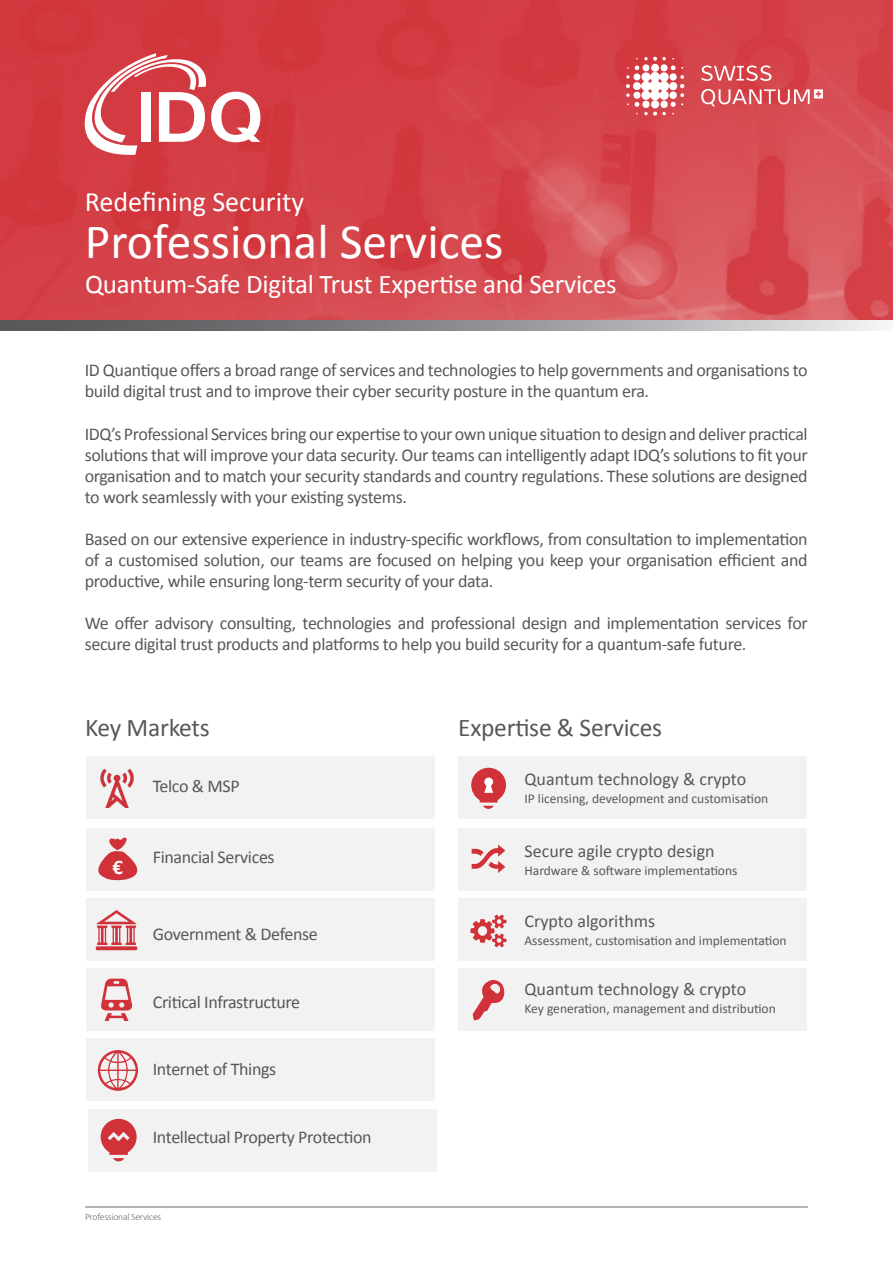
<style>
.page{position:relative;width:893px;height:1263px;background:#fff}
.page>*{position:absolute;margin:0;border:0;box-sizing:border-box;transform-origin:0 0}
.t1{font:49.5px "Calibri";color:#fff}
.t2{font:28.05px "Calibri";color:#fff}
.t3{font:27px "Calibri";letter-spacing:-.01em;color:#fff}
.t4{font:25.5px "Calibri";letter-spacing:-.01em;color:#57585a}
.t5{font:700 20.7px "Calibri";color:#fff}
.t6{font:18px/21px "Calibri";letter-spacing:-.02em;color:#57585a}
.t7{font:18px "Calibri";color:#57585a}
.t8{font:13.5px "Calibri";color:#57585a}
.t9{font:300 9.75px "Calibri";letter-spacing:-.025em;color:#6c6d70}
</style>
<div class="page">
<div style="left:88px;top:1109px;width:349px;height:62px;background:#f2f2f3"></div>
<div style="left:86px;top:1038px;width:348px;height:63px;background:#f2f2f3"></div>
<img style="left:0;top:0;width:893px;height:321px">
<svg style="left:85px;top:53px;width:175px;height:102px"></svg>
<svg style="left:0;top:321px;width:885px;height:10px;background:#919295"></svg>
<svg style="left:701px;top:65px;width:70px;height:16px"></svg>
<svg style="left:701px;top:89px;width:122px;height:18px"></svg>
<svg style="left:626px;top:56px;width:59px;height:60px"></svg>
<hr style="left:85px;top:1206px;width:723px;height:1px;background:#6c6d70">
<div style="left:458px;top:828px;width:348px;height:63px;background:#f2f2f3"></div>
<div style="left:458px;top:898px;width:348px;height:63px;background:#f2f2f3"></div>
<div style="left:458px;top:968px;width:348px;height:63px;background:#f2f2f3"></div>
<div style="left:458px;top:756px;width:348px;height:63px;background:#f2f2f3"></div>
<div style="left:86px;top:828px;width:348px;height:63px;background:#f2f2f3"></div>
<div style="left:86px;top:898px;width:348px;height:63px;background:#f2f2f3"></div>
<div style="left:86px;top:968px;width:348px;height:63px;background:#f2f2f3"></div>
<div style="left:86px;top:756px;width:348px;height:63px;background:#f2f2f3"></div>
<svg style="left:96px;top:946px;width:41px;height:4px"></svg>
<svg style="left:97px;top:910px;width:39px;height:35px"></svg>
<svg style="left:98px;top:837px;width:40px;height:43px"></svg>
<img style="left:100px;top:768px;width:34px;height:39px">
<svg style="left:101px;top:979px;width:31px;height:42px"></svg>
<svg style="left:473px;top:980px;width:31px;height:40px"></svg>
<svg style="left:98px;top:1050px;width:40px;height:41px"></svg>
<svg style="left:101px;top:1119px;width:36px;height:42px"></svg>
<svg style="left:471px;top:767px;width:35px;height:42px"></svg>
<svg style="left:470px;top:914px;width:36px;height:33px"></svg>
<svg style="left:472px;top:844px;width:33px;height:29px"></svg>
<p class="t2" style="left:85px;top:184px;width:221px">Redefining Security</p>
<p class="t1" style="left:85px;top:210px;width:420px">Professional Services</p>
<p class="t3" style="left:85px;top:267px;width:533px">Quantum-Safe Digital Trust Expertise and Services</p>
<p class="t6" style="left:85px;top:360px;width:724px">ID Quantique offers a broad range of services and technologies to help governments and organisations to build digital trust and to improve their cyber security posture in the quantum era.</p>
<p class="t6" style="left:85px;top:423px;width:724px;text-align:justify">IDQ’s Professional Services bring our expertise to your own unique situation to design and deliver practical solutions that will improve your data security. Our teams can intelligently adapt IDQ’s solutions to fit your organisation and to match your security standards and country regulations. These solutions are designed to work seamlessly with your existing systems.</p>
<p class="t6" style="left:85px;top:528px;width:724px;text-align:justify">Based on our extensive experience in industry-specific workflows, from consultation to implementation of a customised solution, our teams are focused on helping you keep your organisation efficient and productive, while ensuring long-term security of your data.</p>
<p class="t6" style="left:85px;top:613px;width:724px">We offer advisory consulting, technologies and professional design and implementation services for secure digital trust products and platforms to help you build security for a quantum-safe future.</p>
<p class="t4" style="left:85px;top:711px;width:126px">Key Markets</p>
<p class="t6" style="left:153px;top:776px;width:88px">Telco &amp; MSP</p>
<p class="t5" style="left:113px;top:853px;width:12px">€</p>
<p class="t6" style="left:153px;top:847px;width:123px">Financial Services</p>
<p class="t6" style="left:153px;top:923px;width:166px">Government &amp; Defense</p>
<p class="t6" style="left:153px;top:991px;width:149px">Critical Infrastructure</p>
<p class="t6" style="left:153px;top:1059px;width:125px">Internet of Things</p>
<p class="t6" style="left:153px;top:1127px;width:220px">Intellectual Property Protection</p>
<p class="t9" style="left:85px;top:1211px;width:78px">Professional Services</p>
<p class="t4" style="left:458px;top:711px;width:205px">Expertise &amp; Services</p>
<p class="t7" style="left:524px;top:767px;width:223px">Quantum technology &amp; crypto</p>
<p class="t8" style="left:524px;top:790px;width:245px">IP licensing, development and customisation</p>
<p class="t7" style="left:524px;top:839px;width:192px">Secure agile crypto design</p>
<p class="t8" style="left:524px;top:862px;width:214px">Hardware &amp; software implementations</p>
<p class="t7" style="left:524px;top:910px;width:132px">Crypto algorithms</p>
<p class="t8" style="left:524px;top:932px;width:264px">Assessment, customisation and implementation</p>
<p class="t7" style="left:524px;top:977px;width:223px">Quantum technology &amp; crypto</p>
<p class="t8" style="left:524px;top:1000px;width:253px">Key generation, management and distribution</p>
</div>
